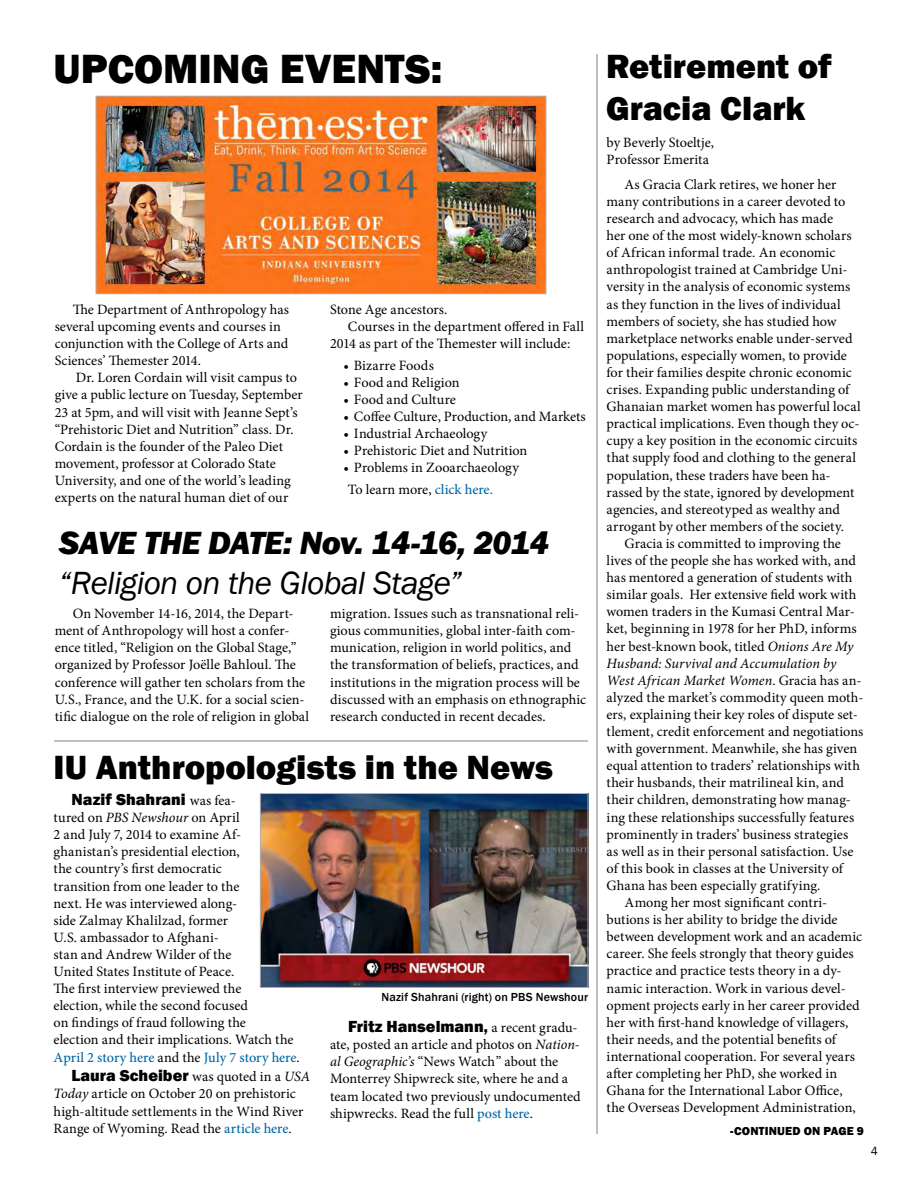
<style>
.page{position:relative;width:918px;height:1188px;background:#fff}
.page>*{position:absolute;margin:0;border:0;box-sizing:border-box;transform-origin:0 0}
.t1{font:800 42px "Franklin Gothic";color:#000}
.t2{font:800 34.5px/41.4px "Franklin Gothic";color:#000}
.t3{font:italic 800 33px "Franklin Gothic";letter-spacing:-.02em;color:#000}
.t4{font:italic 33px "Franklin Gothic";letter-spacing:-.02em;color:#000}
.t5{font:800 16.5px "Franklin Gothic";color:#000}
.t6{font:14.25px/17.1px "Minion Pro";color:#000}
.t7{font:italic 14.25px "Minion Pro";color:#000}
.t8{font:500 12px "Franklin Gothic";letter-spacing:.01em;color:#000}
.t9{font:800 12px "Franklin Gothic";letter-spacing:.02em;color:#000}
.t10{font:12px "Franklin Gothic";color:#000}
.s1{font-weight:500;color:#0067a6}
.s2{font-family:"Minion Pro";font-weight:400;font-size:14.25px}
.s3{font-style:italic}
.s4{font-family:"Minion Pro";font-weight:400;font-style:italic;font-size:14.25px}
.s5{font-size:15px}
.s6{font-style:normal}
</style>
<div class="page">
<img style="left:262px;top:795px;width:324px;height:191px">
<div style="left:260px;top:793px;width:328px;height:195px;border:1px solid #afb1b4"></div>
<hr style="left:597px;top:54px;width:1px;height:1080px;background:#808285">
<img style="left:98px;top:98px;width:446px;height:194px">
<div style="left:96px;top:96px;width:450px;height:198px;border:1px solid #afb1b4"></div>
<hr style="left:54px;top:741px;width:534px;height:1px;background:#808285">
<h1 class="t1" style="left:54px;top:42px;width:390px">UPCOMING EVENTS:</h1>
<p class="t6" style="left:55px;top:301px;width:236px;text-indent:18px">The Department of Anthropology has several upcoming events and courses in conjunction with the College of Arts and Sciences’ Themester 2014.</p>
<p class="t6" style="left:55px;top:369px;width:250px;text-indent:21px">Dr. Loren Cordain will visit campus to give a public lecture on Tuesday, September 23 at 5pm, and will visit with Jeanne Sept’s “Prehistoric Diet and Nutrition” class. Dr.<br>Cordain is the founder of the Paleo Diet movement, professor at Colorado State University, and one of the world’s leading experts on the natural human diet of our</p>
<p class="t6" style="left:330px;top:301px;width:119px">Stone Age ancestors.</p>
<p class="t6" style="left:348px;top:318px;width:238px">Courses in the department offered in Fall</p>
<p class="t6" style="left:330px;top:335px;width:242px">2014 as part of the Themester will include:</p>
<p class="t6" style="left:343px;top:357px;width:92px">• Bizarre Foods</p>
<p class="t6" style="left:343px;top:374px;width:118px">• Food and Religion</p>
<p class="t6" style="left:343px;top:391px;width:114px">• Food and Culture</p>
<p class="t6" style="left:343px;top:408px;width:244px">• Coffee Culture, Production, and Markets</p>
<p class="t6" style="left:343px;top:425px;width:145px">• Industrial Archaeology</p>
<p class="t6" style="left:343px;top:442px;width:185px">• Prehistoric Diet and Nutrition</p>
<p class="t6" style="left:348px;top:457px;width:173px;line-height:21.6px;text-indent:-5px">• Problems in Zooarchaeology<br>To learn more, <span class="s1">click here.</span></p>
<h3 class="t3" style="left:59px;top:522px;width:491px">SAVE THE DATE: Nov. 14-16, 2014</h3>
<h3 class="t4" style="left:59px;top:562px;width:405px">“Religion on the Global Stage”</h3>
<p class="t6" style="left:55px;top:605px;width:256px;text-indent:18px">On November 14-16, 2014, the Depart&shy;ment of Anthropology will host a confer&shy;ence titled, “Religion on the Global Stage,” organized by Professor Joëlle Bahloul. The conference will gather ten scholars from the U.S., France, and the U.K. for a social scien&shy;tific dialogue on the role of religion in global</p>
<p class="t6" style="left:330px;top:605px;width:258px">migration. Issues such as transnational reli&shy;gious communities, global inter-faith com&shy;munication, religion in world politics, and the transformation of beliefs, practices, and institutions in the migration process will be discussed with an emphasis on ethnographic research conducted in recent decades.</p>
<h2 class="t2" style="left:54px;top:746px;width:501px">IU Anthropologists in the News</h2>
<p class="t5" style="left:72px;top:789px;width:166px">Nazif Shahrani <span class="s2">was fea-</span></p>
<p class="t6" style="left:54px;top:809px;width:248px">tured on <span class="s3">PBS Newshour</span> on April<br>2 and July 7, 2014 to examine Af&shy;ghanistan’s presidential election,<br>the country’s first democratic<br>transition from one leader to the<br>next. He was interviewed along-<br>side Zalmay Khalilzad, former<br>U.S. ambassador to Afghani-<br>stan and Andrew Wilder of the<br>United States Institute of Peace.<br>The first interview previewed the<br>election, while the second focused<br>on findings of fraud following the<br>election and their implications. Watch the <span class="s1">April 2 story here</span> and the <span class="s1">July 7 story here</span>.</p>
<p class="t5" style="left:72px;top:1065px;width:240px">Laura Scheiber <span class="s2">was quoted in a</span> <span class="s4">USA</span></p>
<p class="t6" style="left:54px;top:1085px;width:251px"><span class="s3">Today</span> article on October 20 on prehistoric high-altitude settlements in the Wind River<br>Range of Wyoming. Read the <span class="s1">article here</span>.</p>
<p class="t8" style="left:381px;top:989px;width:208px">Nazif Shahrani (right) on PBS Newshour</p>
<p class="t5" style="left:348px;top:1016px;width:231px">Fritz Hanselmann<span class="s5">,</span> <span class="s2">a recent gradu-</span></p>
<p class="t6" style="left:330px;top:1036px;width:252px">ate, posted an article and photos on <span class="s3">Nation&shy;al Geographic’s</span> “News Watch” about the Monterrey Shipwreck site, where he and a team located two previously undocumented shipwrecks. Read the full <span class="s1">post here</span>.</p>
<h2 class="t2" style="left:606px;top:46px;width:227px">Retirement of<br>Gracia Clark</h2>
<p class="t6" style="left:607px;top:134px;width:109px">by Beverly Stoeltje,<br>Professor Emerita</p>
<p class="t6" style="left:607px;top:176px;width:256px;text-indent:18px">As Gracia Clark retires, we honer her many contributions in a career devoted to research and advocacy, which has made<br>her one of the most widely-known scholars of African informal trade. An economic anthropologist trained at Cambridge Uni&shy;versity in the analysis of economic systems as they function in the lives of individual members of society, she has studied how marketplace networks enable under-served populations, especially women, to provide for their families despite chronic economic crises. Expanding public understanding of Ghanaian market women has powerful local practical implications. Even though they oc&shy;cupy a key position in the economic circuits that supply food and clothing to the general population, these traders have been ha&shy;rassed by the state, ignored by development agencies, and stereotyped as wealthy and arrogant by other members of the society.</p>
<p class="t6" style="left:625px;top:535px;width:218px">Gracia is committed to improving the</p>
<p class="t6" style="left:607px;top:552px;width:251px">lives of the people she has worked with, and</p>
<p class="t6" style="left:607px;top:569px;width:248px">has mentored a generation of students with</p>
<p class="t6" style="left:607px;top:586px;width:251px">similar goals. Her extensive field work with</p>
<p class="t6" style="left:607px;top:603px;width:250px">women traders in the Kumasi Central Mar-</p>
<p class="t6" style="left:607px;top:620px;width:252px">ket, beginning in 1978 for her PhD, informs</p>
<p class="t6" style="left:607px;top:638px;width:248px">her best-known book, titled <span class="s3">Onions Are My</span></p>
<p class="t7" style="left:607px;top:653px;width:232px">Husband: Survival and Accumulation by</p>
<p class="t7" style="left:607px;top:670px;width:256px">West African Market Women<span class="s6">. Gracia has an-</span></p>
<p class="t6" style="left:607px;top:689px;width:258px">alyzed the market’s commodity queen moth-</p>
<p class="t6" style="left:607px;top:706px;width:253px">ers, explaining their key roles of dispute set-</p>
<p class="t6" style="left:607px;top:723px;width:258px">tlement, credit enforcement and negotiations</p>
<p class="t6" style="left:607px;top:740px;width:252px">with government. Meanwhile, she has given</p>
<p class="t6" style="left:607px;top:757px;width:255px">equal attention to traders’ relationships with</p>
<p class="t6" style="left:607px;top:774px;width:239px">their husbands, their matrilineal kin, and</p>
<p class="t6" style="left:607px;top:791px;width:246px">their children, demonstrating how manag-</p>
<p class="t6" style="left:607px;top:809px;width:249px">ing these relationships successfully features</p>
<p class="t6" style="left:607px;top:826px;width:243px">prominently in traders’ business strategies</p>
<p class="t6" style="left:607px;top:843px;width:249px">as well as in their personal satisfaction. Use</p>
<p class="t6" style="left:607px;top:860px;width:238px">of this book in classes at the University of</p>
<p class="t6" style="left:607px;top:877px;width:215px">Ghana has been especially gratifying.</p>
<p class="t6" style="left:625px;top:894px;width:204px">Among her most significant contri-</p>
<p class="t6" style="left:607px;top:911px;width:233px">butions is her ability to bridge the divide</p>
<p class="t6" style="left:607px;top:928px;width:257px">between development work and an academic</p>
<p class="t6" style="left:607px;top:945px;width:249px">career. She feels strongly that theory guides</p>
<p class="t6" style="left:607px;top:962px;width:237px">practice and practice tests theory in a dy-</p>
<p class="t6" style="left:607px;top:980px;width:241px">namic interaction. Work in various devel-</p>
<p class="t6" style="left:607px;top:997px;width:255px">opment projects early in her career provided</p>
<p class="t6" style="left:607px;top:1014px;width:243px">her with first-hand knowledge of villagers,</p>
<p class="t6" style="left:607px;top:1031px;width:231px">their needs, and the potential benefits of</p>
<p class="t6" style="left:607px;top:1048px;width:250px">international cooperation. For several years</p>
<p class="t6" style="left:607px;top:1065px;width:232px">after completing her PhD, she worked in</p>
<p class="t6" style="left:607px;top:1082px;width:238px">Ghana for the International Labor Office,</p>
<p class="t6" style="left:607px;top:1099px;width:251px">the Overseas Development Administration,</p>
<p class="t9" style="left:730px;top:1123px;width:135px">-CONTINUED ON PAGE 9</p>
<p class="t10" style="left:871px;top:1144px;width:9px">4</p>
</div>
